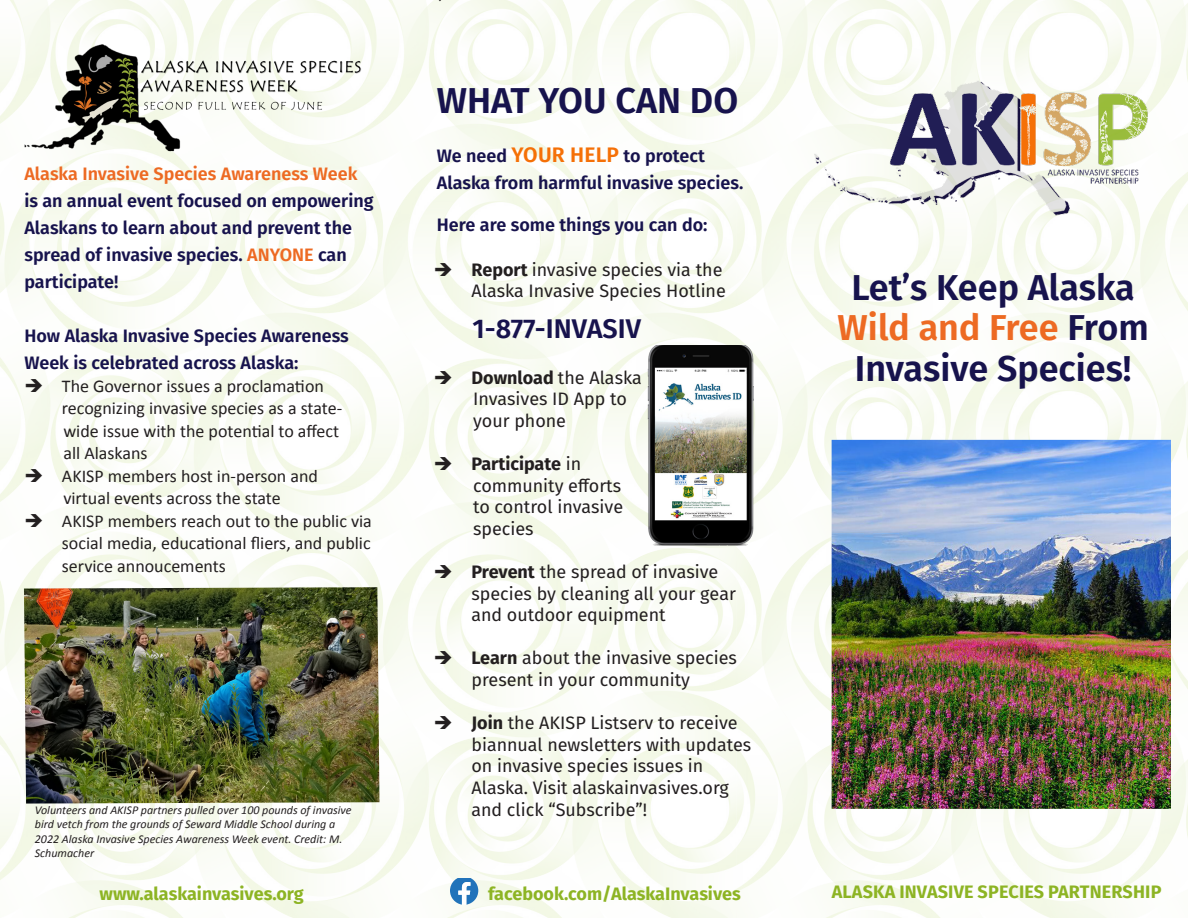
<style>
.page{position:relative;width:1188px;height:918px;background:#fff}
.page>*{position:absolute;margin:0;border:0;box-sizing:border-box;transform-origin:0 0}
.t1{font:600 36px/40.5px "Fira Sans";color:#17134d;text-align:center}
.t2{font:600 27px "Fira Sans";color:#17134d}
.t3{font:18px/21.6px "Fira Sans";color:#231f20}
.t4{font:600 18px/27px "Fira Sans";color:#17134d}
.t5{font:18px/22.5px "Calibri";color:#231f20}
.t6{font:700 18px "Fira Sans";color:#8db424}
.t7{font:700 18px "Fira Sans";color:#231f20}
.t8{font:italic 12px/14.4px "Calibri";color:#231f20}
.s1{color:#ed6a23}
.s2{font-size:21px;color:#f57007}
.s3{font-weight:700}
.s4{font-weight:400}
</style>
<div class="page">
<img style="left:0;top:0;width:1188px;height:918px">
<svg style="left:450px;top:879px;width:28px;height:26px"></svg>
<img style="left:803px;top:58px;width:360px;height:160px">
<img style="left:25px;top:44px;width:353px;height:107px">
<img style="left:24px;top:587px;width:356px;height:217px">
<img style="left:633px;top:345px;width:135px;height:221px">
<img style="left:832px;top:440px;width:339px;height:369px">
<svg style="left:435px;top:262px;width:17px;height:14px"></svg>
<svg style="left:435px;top:370px;width:17px;height:14px"></svg>
<svg style="left:435px;top:457px;width:17px;height:13px"></svg>
<svg style="left:435px;top:565px;width:17px;height:13px"></svg>
<svg style="left:435px;top:651px;width:17px;height:13px"></svg>
<svg style="left:435px;top:716px;width:17px;height:13px"></svg>
<svg style="left:26px;top:379px;width:16px;height:13px"></svg>
<svg style="left:26px;top:469px;width:16px;height:13px"></svg>
<svg style="left:26px;top:514px;width:16px;height:13px"></svg>
<p class="t4" style="left:24px;top:160px;width:351px"><span class="s1">Alaska Invasive Species Awareness Week </span>is an annual event focused on empowering Alaskans to learn about and prevent the spread of invasive species. <span class="s1">ANYONE</span> can participate!</p>
<p class="t4" style="left:24px;top:322px;width:326px">How Alaska Invasive Species Awareness<br>Week is celebrated across Alaska:</p>
<p class="t5" style="left:62px;top:374px;width:282px">The Governor issues a proclamation recognizing invasive species as a state-</p>
<p class="t5" style="left:63px;top:419px;width:277px">wide issue with the potential to affect</p>
<p class="t5" style="left:63px;top:442px;width:86px">all Alaskans</p>
<p class="t5" style="left:62px;top:464px;width:258px">AKISP members host in-person and</p>
<p class="t5" style="left:63px;top:487px;width:219px">virtual events across the state</p>
<p class="t5" style="left:62px;top:509px;width:312px;text-align:justify">AKISP members reach out to the public via social media, educational fliers, and public service annoucements</p>
<p class="t8" style="left:35px;top:802px;width:318px">Volunteers and AKISP partners pulled over 100 pounds of invasive bird vetch from the grounds of Seward Middle School during a 2022 Alaska Invasive Species Awareness Week event. Credit: M.<br>Schumacher</p>
<p class="t1" style="left:437px;top:78px;width:303px">WHAT YOU CAN DO</p>
<p class="t4" style="left:437px;top:141px;width:308px">We need <span class="s2">YOUR HELP</span> to protect<br>Alaska from harmful invasive species.</p>
<p class="t4" style="left:437px;top:210px;width:272px">Here are some things you can do:</p>
<p class="t3" style="left:471px;top:258px;width:256px"><span class="s3">Report</span> invasive species via the<br>Alaska Invasive Species Hotline</p>
<p class="t2" style="left:472px;top:306px;width:170px">1-877-INVASIV</p>
<p class="t3" style="left:471px;top:366px;width:172px"><span class="s3">Download</span> the Alaska</p>
<p class="t3" style="left:473px;top:388px;width:155px">Invasives ID App to</p>
<p class="t3" style="left:473px;top:409px;width:95px">your phone</p>
<p class="t7" style="left:471px;top:449px;width:111px">Participate <span class="s4">in</span></p>
<p class="t3" style="left:473px;top:474px;width:150px">community efforts</p>
<p class="t3" style="left:473px;top:496px;width:152px">to control invasive</p>
<p class="t3" style="left:473px;top:517px;width:62px">species</p>
<p class="t3" style="left:471px;top:560px;width:266px"><span class="s3">Prevent</span> the spread of invasive species by cleaning all your gear and outdoor equipment</p>
<p class="t3" style="left:471px;top:647px;width:267px"><span class="s3">Learn</span> about the invasive species present in your community</p>
<p class="t3" style="left:471px;top:712px;width:281px"><span class="s3">Join</span> the AKISP Listserv to receive biannual newsletters with updates on invasive species issues in<br>Alaska. Visit alaskainvasives.org and click “Subscribe”!</p>
<p class="t6" style="left:100px;top:878px;width:206px">www.alaskainvasives.org</p>
<p class="t6" style="left:488px;top:878px;width:254px">facebook.com/AlaskaInvasives</p>
<p class="t1" style="left:838px;top:265px;width:313px">Let’s Keep Alaska<br><span class="s1">Wild and Free</span> From<br>Invasive Species!</p>
<p class="t6" style="left:832px;top:877px;width:331px">ALASKA INVASIVE SPECIES PARTNERSHIP</p>
</div>
